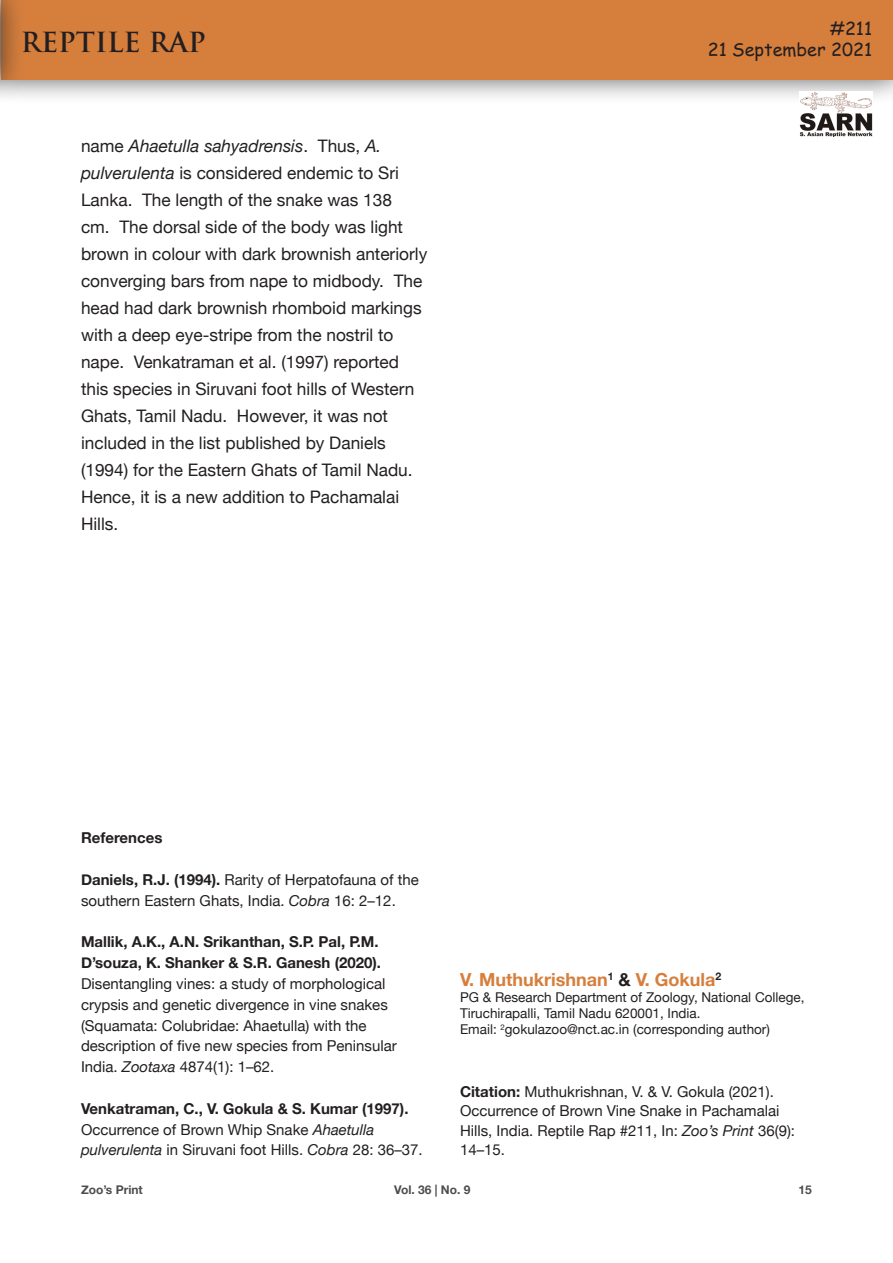
<style>
.page{position:relative;width:893px;height:1263px;background:#fff}
.page>*{position:absolute;margin:0;border:0;box-sizing:border-box;transform-origin:0 0}
.t1{font:700 27px "Trajan Pro";color:#231f20}
.smm_author{font:700 18px "Helvetica Neue";color:#d67f3d}
.t2{font:18px/21.6px "Comic Sans MS";color:#231f20;text-align:right}
.t3{font:17.25px/27px "Helvetica Neue";color:#231f20}
.smm_author-2{font:15px/20.9px "Helvetica Neue";color:#231f20}
.t4{font:700 15px "Helvetica Neue";color:#231f20}
.t5{font:13.5px/16.2px "Helvetica Neue";color:#231f20}
.t6{font:700 12px "Helvetica Neue";color:#4d4d4d}
.s1{font-style:italic}
.s2{font-weight:700}
.s3{color:#231f20}
</style>
<div class="page">
<div style="left:0;top:0;width:893px;height:105px;background:#231f20;opacity:.75"></div>
<div style="left:1px;top:0;width:892px;height:80px;background:#d67f3d"></div>
<img style="left:800px;top:91px;width:72px;height:46px">
<div style="left:0;top:0;width:25px;height:105px;background:#231f20;opacity:.75"></div>
<hr style="left:0;top:0;width:1px;height:80px;background:#d67f3d">
<h1 class="t1" style="left:21px;top:25px;width:186px">REPTILE RAP</h1>
<p class="t2" style="left:708px;top:17px;width:166px">#211<br>21 September 2021</p>
<p class="t3" style="left:81px;top:133px;width:348px">name <span class="s1">Ahaetulla sahyadrensis</span>. Thus, <span class="s1">A. pulverulenta</span> is considered endemic to Sri Lanka. The length of the snake was 138<br>cm. The dorsal side of the body was light brown in colour with dark brownish anteriorly converging bars from nape to midbody. The head had dark brownish rhomboid markings with a deep eye-stripe from the nostril to nape. Venkatraman et al. (1997) reported this species in Siruvani foot hills of Western Ghats, Tamil Nadu. However, it was not included in the list published by Daniels (1994) for the Eastern Ghats of Tamil Nadu.<br>Hence, it is a new addition to Pachamalai Hills.</p>
<p class="t4" style="left:81px;top:826px;width:83px">References</p>
<p class="smm_author-2" style="left:81px;top:870px;width:339px"><span class="s2">Daniels, R.J. (1994).</span> Rarity of Herpatofauna of the southern Eastern Ghats, India. <span class="s1">Cobra</span> 16: 2–12.</p>
<p class="smm_author-2" style="left:81px;top:932px;width:317px"><span class="s2">Mallik, A.K., A.N. Srikanthan, S.P. Pal, P.M.<br>D’souza, K. Shanker &amp; S.R. Ganesh (2020).<br></span>Disentangling vines: a study of morphological crypsis and genetic divergence in vine snakes (Squamata: Colubridae: Ahaetulla) with the description of five new species from Peninsular India. <span class="s1">Zootaxa</span> 4874(1): 1–62.</p>
<p class="smm_author-2" style="left:81px;top:1099px;width:343px"><span class="s2">Venkatraman, C., V. Gokula &amp; S. Kumar (1997).<br></span>Occurrence of Brown Whip Snake <span class="s1">Ahaetulla pulverulenta</span> in Siruvani foot Hills. <span class="s1">Cobra</span> 28: 36–37.</p>
<p class="smm_author" style="left:460px;top:965px;width:263px">V. Muthukrishnan<sup>1</sup> <span class="s3">&amp;</span> V. Gokula<sup>2</sup></p>
<p class="t5" style="left:460px;top:990px;width:346px">PG &amp; Research Department of Zoology, National College,<br>Tiruchirapalli, Tamil Nadu 620001, India.</p>
<p class="t5" style="left:460px;top:1022px;width:311px">Email: <sup>2</sup>gokulazoo@nct.ac.in (corresponding author)</p>
<p class="smm_author-2" style="left:460px;top:1082px;width:337px;line-height:19.6px"><span class="s2">Citation:</span> Muthukrishnan, V. &amp; V. Gokula (2021).<br>Occurrence of Brown Vine Snake in Pachamalai Hills, India. Reptile Rap #211, In: <span class="s1">Zoo’s Print</span> 36(9):<br>14–15.</p>
<p class="t6" style="left:81px;top:1180px;width:63px">Zoo’s Print</p>
<p class="t6" style="left:394px;top:1180px;width:78px">Vol. 36 | No. 9</p>
<p class="t6" style="left:798px;top:1180px;width:15px">15</p>
</div>
